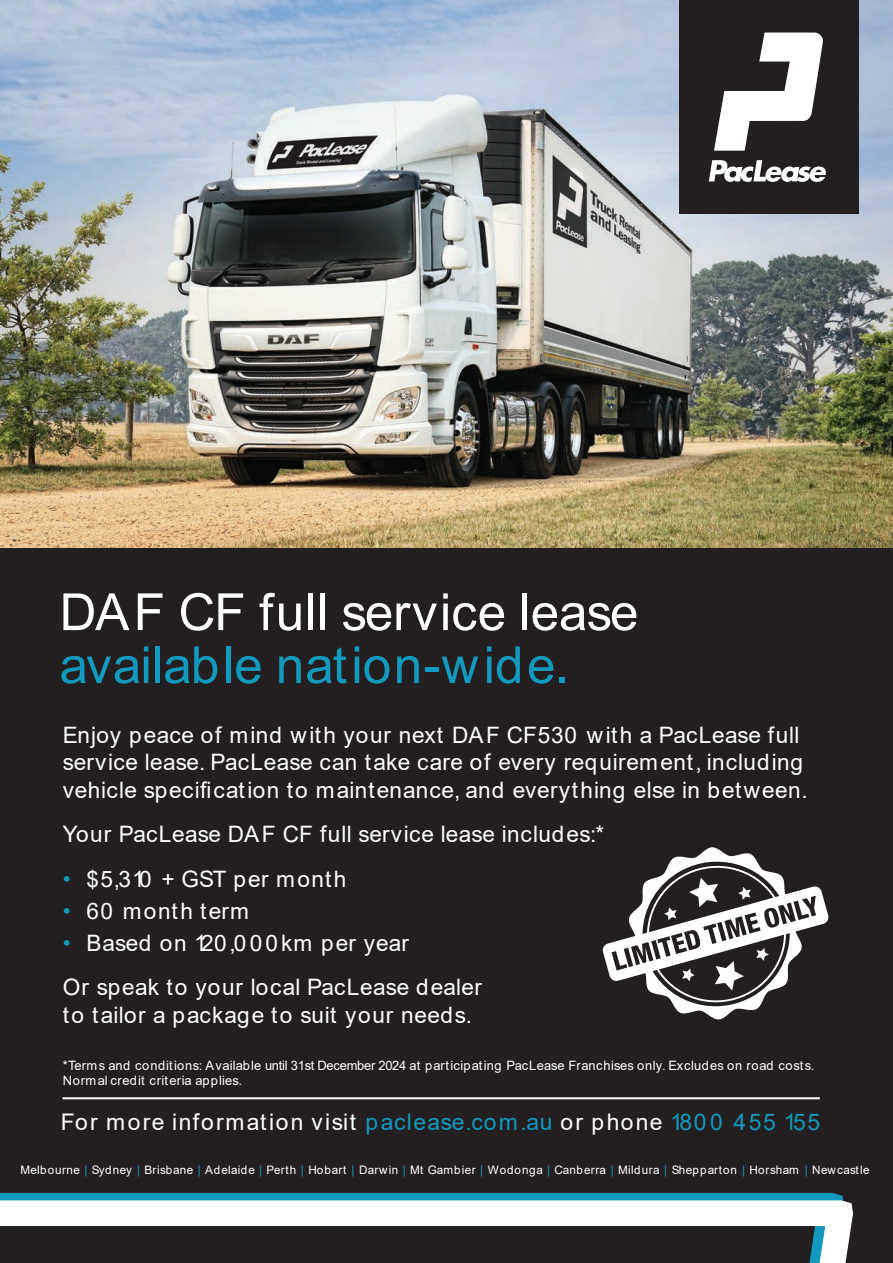
<style>
.page{position:relative;width:893px;height:1263px;background:#fff}
.page>*{position:absolute;margin:0;border:0;box-sizing:border-box;transform-origin:0 0}
.t1{font:51.15px "Arial";color:#fff}
.t2{font:51.15px "Arial";color:#1299be}
.t3{font:22.8px "Arial";letter-spacing:.07em;color:#fff}
.t4{font:22.65px/27.5px "Arial";letter-spacing:.035em;color:#fff}
.t5{font:22.65px/44.5px "Arial";letter-spacing:.015em;color:#fff}
.t6{font:22.65px "Arial";letter-spacing:.07em;color:#fff}
.t7{font:12.9px/14.7px "Arial";letter-spacing:.01em;color:#fff}
.t8{font:11.7px "Arial";letter-spacing:.04em;color:#fff}
.s1{color:#1299be}
</style>
<div class="page">
<div style="left:0;top:548px;width:893px;height:715px;background:#231f20"></div>
<img style="left:0;top:0;width:893px;height:548px">
<div style="left:679px;top:0;width:180px;height:214px;background:#231f20"></div>
<svg style="left:709px;top:160px;width:117px;height:22px"></svg>
<svg style="left:714px;top:33px;width:109px;height:118px"></svg>
<hr style="left:62px;top:1097px;width:758px;height:2px;background:#fff">
<svg style="left:0;top:1192px;width:853px;height:71px"></svg>
<svg style="left:603px;top:847px;width:226px;height:172px"></svg>
<h1 class="t1" style="left:60px;top:577px;width:580px">DAF CF full service lease</h1>
<h1 class="t2" style="left:60px;top:630px;width:511px">available nation-wide.</h1>
<p class="t4" style="left:63px;top:721px;width:747px">Enjoy peace of mind with your next DAF CF530 with a PacLease full service lease. PacLease can take care of every requirement, including vehicle specification to maintenance, and everything else in between.</p>
<p class="t5" style="left:63px;top:812px;width:543px">Your PacLease DAF CF full service lease includes:*</p>
<p class="t4" style="left:63px;top:865px;width:285px"><span class="s1">•</span> $5,310 + GST per month</p>
<p class="t6" style="left:63px;top:895px;width:188px"><span class="s1">•</span> 60 month term</p>
<p class="t5" style="left:63px;top:920px;width:421px"><span class="s1">•</span> Based on 120,000km per year<br>Or speak to your local PacLease dealer</p>
<p class="t4" style="left:63px;top:1001px;width:411px">to tailor a package to suit your needs.</p>
<p class="t7" style="left:63px;top:1058px;width:753px">*Terms and conditions: Available until 31st December 2024 at participating PacLease Franchises only. Excludes on road costs.<br>Normal credit criteria applies.</p>
<p class="t3" style="left:61px;top:1106px;width:761px">For more information visit <span class="s1">paclease.com.au</span> or phone <span class="s1">1800 455 155</span></p>
<p class="t8" style="left:20px;top:1161px;width:851px">Melbourne <span class="s1">|</span> Sydney <span class="s1">|</span> Brisbane <span class="s1">|</span> Adelaide <span class="s1">|</span> Perth <span class="s1">|</span> Hobart <span class="s1">|</span> Darwin <span class="s1">|</span> Mt Gambier <span class="s1">|</span> Wodonga <span class="s1">|</span> Canberra <span class="s1">|</span> Mildura <span class="s1">|</span> Shepparton <span class="s1">|</span> Horsham <span class="s1">|</span> Newcastle</p>
</div>
